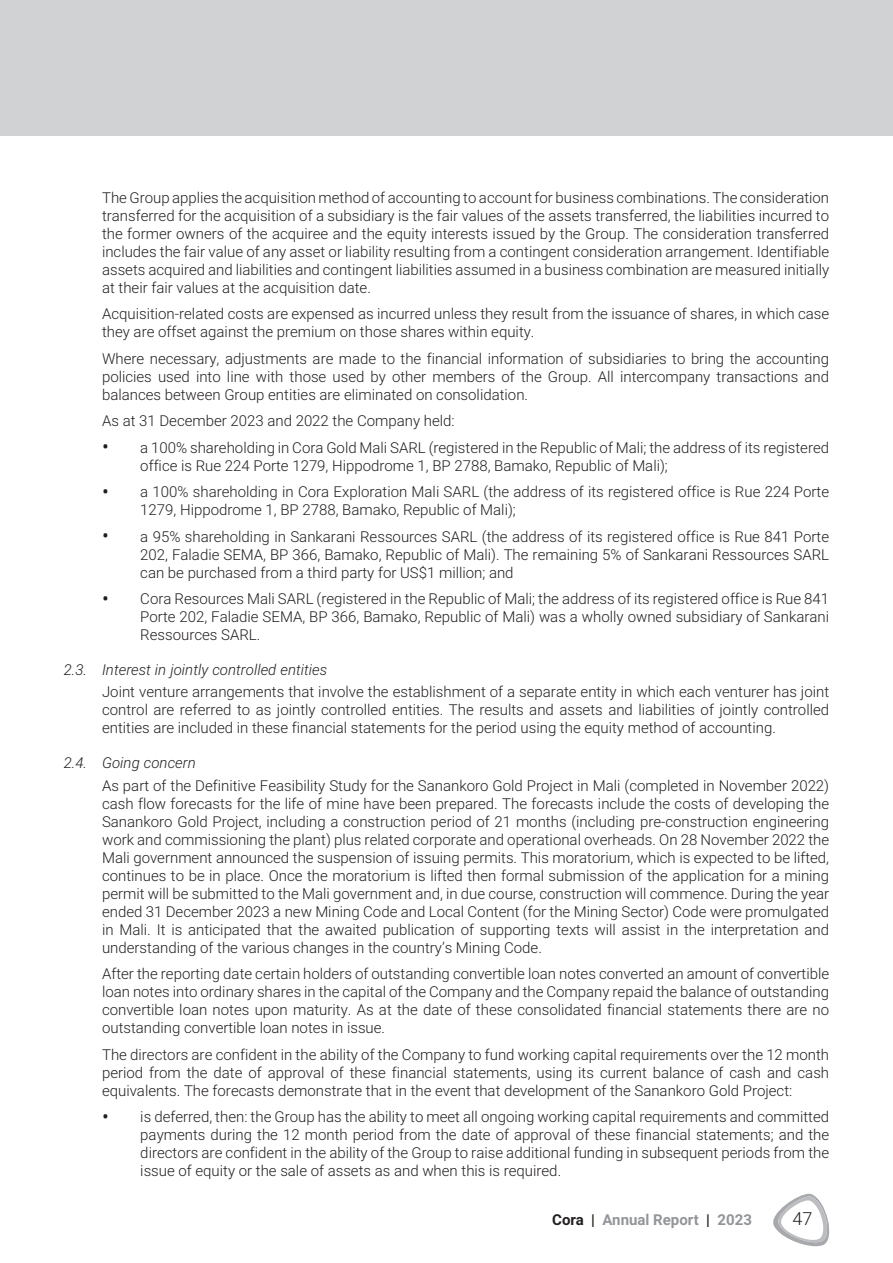
<style>
.page{position:relative;width:893px;height:1263px;background:#fff}
.page>*{position:absolute;margin:0;border:0;box-sizing:border-box;transform-origin:0 0}
.t1{font:300 18px "Roboto";color:#231f20}
.TEXT_indent{font:300 15px/18px "Roboto";color:#231f20;text-align:justify}
.HEADING_3{font:italic 300 15px "Roboto";color:#231f20}
.t2{font:700 15px "Roboto";color:#939598}
.s1{font-size:21px}
.s2{color:#231f20}
</style>
<div class="page">
<div style="left:0;top:0;width:893px;height:136px;background:#d1d2d4"></div>
<svg style="left:773px;top:1194px;width:56px;height:52px"></svg>
<p class="TEXT_indent" style="left:102px;top:188px;width:729px">The Group applies the acquisition method of accounting to account for business combinations. The consideration transferred for the acquisition of a subsidiary is the fair values of the assets transferred, the liabilities incurred to the former owners of the acquiree and the equity interests issued by the Group. The consideration transferred includes the fair value of any asset or liability resulting from a contingent consideration arrangement. Identifiable assets acquired and liabilities and contingent liabilities assumed in a business combination are measured initially at their fair values at the acquisition date.</p>
<p class="TEXT_indent" style="left:102px;top:304px;width:729px">Acquisition-related costs are expensed as incurred unless they result from the issuance of shares, in which case they are offset against the premium on those shares within equity.</p>
<p class="TEXT_indent" style="left:102px;top:349px;width:729px">Where necessary, adjustments are made to the financial information of subsidiaries to bring the accounting policies used into line with those used by other members of the Group. All intercompany transactions and balances between Group entities are eliminated on consolidation.</p>
<p class="TEXT_indent" style="left:102px;top:411px;width:354px">As at 31 December 2023 and 2022 the Company held:</p>
<p class="TEXT_indent" style="left:140px;top:438px;width:690px;text-indent:-38px"><span class="s1">•</span> a 100% shareholding in Cora Gold Mali SARL (registered in the Republic of Mali; the address of its registered office is Rue 224 Porte 1279, Hippodrome 1, BP 2788, Bamako, Republic of Mali);</p>
<p class="TEXT_indent" style="left:140px;top:482px;width:690px;text-indent:-38px"><span class="s1">•</span> a 100% shareholding in Cora Exploration Mali SARL (the address of its registered office is Rue 224 Porte<br>1279, Hippodrome 1, BP 2788, Bamako, Republic of Mali);</p>
<p class="TEXT_indent" style="left:140px;top:527px;width:690px;text-indent:-38px"><span class="s1">•</span> a 95% shareholding in Sankarani Ressources SARL (the address of its registered office is Rue 841 Porte 202, Faladie SEMA, BP 366, Bamako, Republic of Mali). The remaining 5% of Sankarani Ressources SARL can be purchased from a third party for US$1 million; and</p>
<p class="TEXT_indent" style="left:140px;top:589px;width:690px;text-indent:-38px"><span class="s1">•</span> Cora Resources Mali SARL (registered in the Republic of Mali; the address of its registered office is Rue 841<br>Porte 202, Faladie SEMA, BP 366, Bamako, Republic of Mali) was a wholly owned subsidiary of Sankarani Ressources SARL.</p>
<p class="HEADING_3" style="left:64px;top:659px;width:265px">2.3. Interest in jointly controlled entities</p>
<p class="TEXT_indent" style="left:102px;top:682px;width:729px">Joint venture arrangements that involve the establishment of a separate entity in which each venturer has joint control are referred to as jointly controlled entities. The results and assets and liabilities of jointly controlled entities are included in these financial statements for the period using the equity method of accounting.</p>
<p class="HEADING_3" style="left:64px;top:753px;width:134px">2.4. Going concern</p>
<p class="TEXT_indent" style="left:102px;top:776px;width:729px">As part of the Definitive Feasibility Study for the Sanankoro Gold Project in Mali (completed in November 2022) cash flow forecasts for the life of mine have been prepared. The forecasts include the costs of developing the Sanankoro Gold Project, including a construction period of 21 months (including pre-construction engineering work and commissioning the plant) plus related corporate and operational overheads. On 28 November 2022 the Mali government announced the suspension of issuing permits. This moratorium, which is expected to be lifted, continues to be in place. Once the moratorium is lifted then formal submission of the application for a mining permit will be submitted to the Mali government and, in due course, construction will commence. During the year ended 31 December 2023 a new Mining Code and Local Content (for the Mining Sector) Code were promulgated in Mali. It is anticipated that the awaited publication of supporting texts will assist in the interpretation and understanding of the various changes in the country’s Mining Code.</p>
<p class="TEXT_indent" style="left:102px;top:964px;width:729px">After the reporting date certain holders of outstanding convertible loan notes converted an amount of convertible loan notes into ordinary shares in the capital of the Company and the Company repaid the balance of outstanding convertible loan notes upon maturity. As at the date of these consolidated financial statements there are no outstanding convertible loan notes in issue.</p>
<p class="TEXT_indent" style="left:102px;top:1045px;width:729px">The directors are confident in the ability of the Company to fund working capital requirements over the 12 month period from the date of approval of these financial statements, using its current balance of cash and cash equivalents. The forecasts demonstrate that in the event that development of the Sanankoro Gold Project:</p>
<p class="TEXT_indent" style="left:140px;top:1107px;width:690px;text-indent:-38px"><span class="s1">•</span> is deferred, then: the Group has the ability to meet all ongoing working capital requirements and committed payments during the 12 month period from the date of approval of these financial statements; and the directors are confident in the ability of the Group to raise additional funding in subsequent periods from the issue of equity or the sale of assets as and when this is required.</p>
<p class="t2" style="left:552px;top:1209px;width:201px"><span class="s2">Cora |</span> Annual Report <span class="s2">|</span> 2023</p>
<p class="t1" style="left:793px;top:1206px;width:21px">47</p>
</div>
